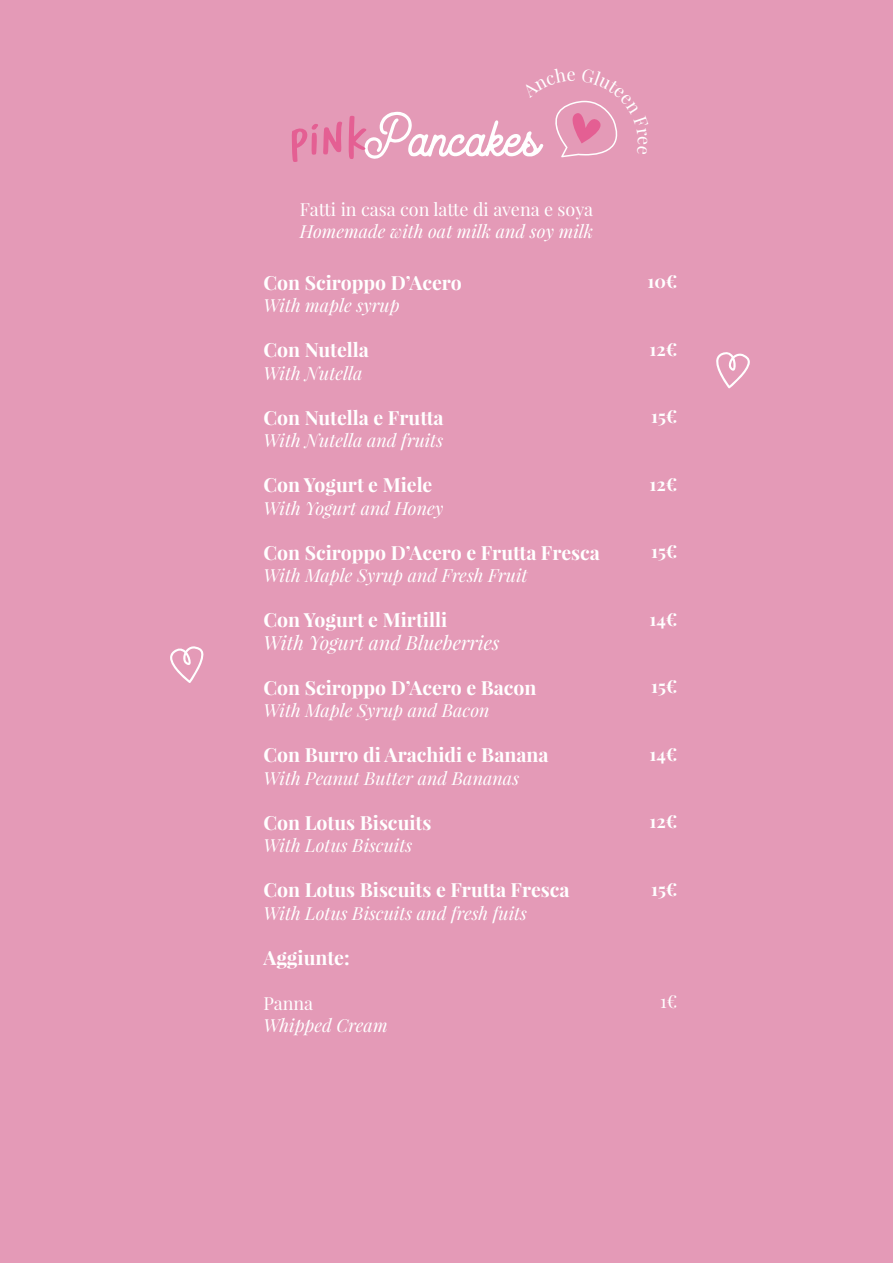
<style>
.page{position:relative;width:893px;height:1263px;background:#e49ab7}
.page>*{position:absolute;margin:0;border:0;box-sizing:border-box;transform-origin:0 0}
.t1{font:52.5px "Stormline Demo";color:#fff}
.t2{font:700 19.5px "Playfair Display";color:#fff}
.t3{font:italic 19.5px "Playfair Display";color:#fff}
.t4{font:italic 18px "Playfair Display";color:#fff}
.t5{font:18px "Playfair Display";color:#fff}
.t6{font:700 18px "Playfair Display";color:#fff}
.s1{font-family:"Belovia";color:#e45f93}
</style>
<div class="page">
<svg style="left:716px;top:352px;width:34px;height:36px"></svg>
<svg style="left:170px;top:646px;width:34px;height:37px"></svg>
<svg style="left:555px;top:100px;width:63px;height:57px"></svg>
<p class="t1" style="left:289px;top:104px;width:253px"><span class="s1">PINK</span>Pancakes</p>
<p class="t5" style="left:300px;top:198px;width:295px">Fatti in casa con latte di avena e soya</p>
<p class="t4" style="left:300px;top:219px;width:295px">Homemade with oat milk and soy milk</p>
<p class="t2" style="left:263px;top:270px;width:200px">Con Sciroppo D’Acero</p>
<p class="t4" style="left:263px;top:293px;width:138px">With maple syrup</p>
<p class="t2" style="left:263px;top:338px;width:107px">Con Nutella</p>
<p class="t4" style="left:263px;top:361px;width:101px">With Nutella</p>
<p class="t2" style="left:263px;top:405px;width:182px">Con Nutella e Frutta</p>
<p class="t4" style="left:263px;top:428px;width:181px">With Nutella and fruits</p>
<p class="t2" style="left:263px;top:473px;width:171px">Con Yogurt e Miele</p>
<p class="t4" style="left:263px;top:496px;width:182px">With Yogurt and Honey</p>
<p class="t2" style="left:263px;top:540px;width:338px">Con Sciroppo D’Acero e Frutta Fresca</p>
<p class="t4" style="left:263px;top:563px;width:266px">With Maple Syrup and Fresh Fruit</p>
<p class="t2" style="left:263px;top:608px;width:185px">Con Yogurt e Mirtilli</p>
<p class="t3" style="left:263px;top:629px;width:238px">With Yogurt and Blueberries</p>
<p class="t2" style="left:263px;top:675px;width:275px">Con Sciroppo D’Acero e Bacon</p>
<p class="t4" style="left:263px;top:698px;width:228px">With Maple Syrup and Bacon</p>
<p class="t2" style="left:263px;top:743px;width:287px">Con Burro di Arachidi e Banana</p>
<p class="t4" style="left:263px;top:766px;width:257px">With Peanut Butter and Bananas</p>
<p class="t2" style="left:263px;top:810px;width:170px">Con Lotus Biscuits</p>
<p class="t4" style="left:263px;top:833px;width:150px">With Lotus Biscuits</p>
<p class="t2" style="left:263px;top:878px;width:308px">Con Lotus Biscuits e Frutta Fresca</p>
<p class="t4" style="left:263px;top:901px;width:265px">With Lotus Biscuits and fresh fuits</p>
<p class="t2" style="left:263px;top:945px;width:88px">Aggiunte:</p>
<p class="t5" style="left:263px;top:992px;width:51px">Panna</p>
<p class="t4" style="left:263px;top:1013px;width:126px">Whipped Cream</p>
<p class="t6" style="left:647px;top:270px;width:32px">10€</p>
<p class="t6" style="left:650px;top:337px;width:29px">12€</p>
<p class="t6" style="left:651px;top:405px;width:28px">15€</p>
<p class="t6" style="left:650px;top:472px;width:29px">12€</p>
<p class="t6" style="left:651px;top:540px;width:28px">15€</p>
<p class="t6" style="left:650px;top:607px;width:29px">14€</p>
<p class="t6" style="left:651px;top:675px;width:28px">15€</p>
<p class="t6" style="left:650px;top:742px;width:29px">14€</p>
<p class="t6" style="left:650px;top:810px;width:29px">12€</p>
<p class="t6" style="left:651px;top:877px;width:28px">15€</p>
<p class="t5" style="left:660px;top:990px;width:19px">1€</p>
</div>
